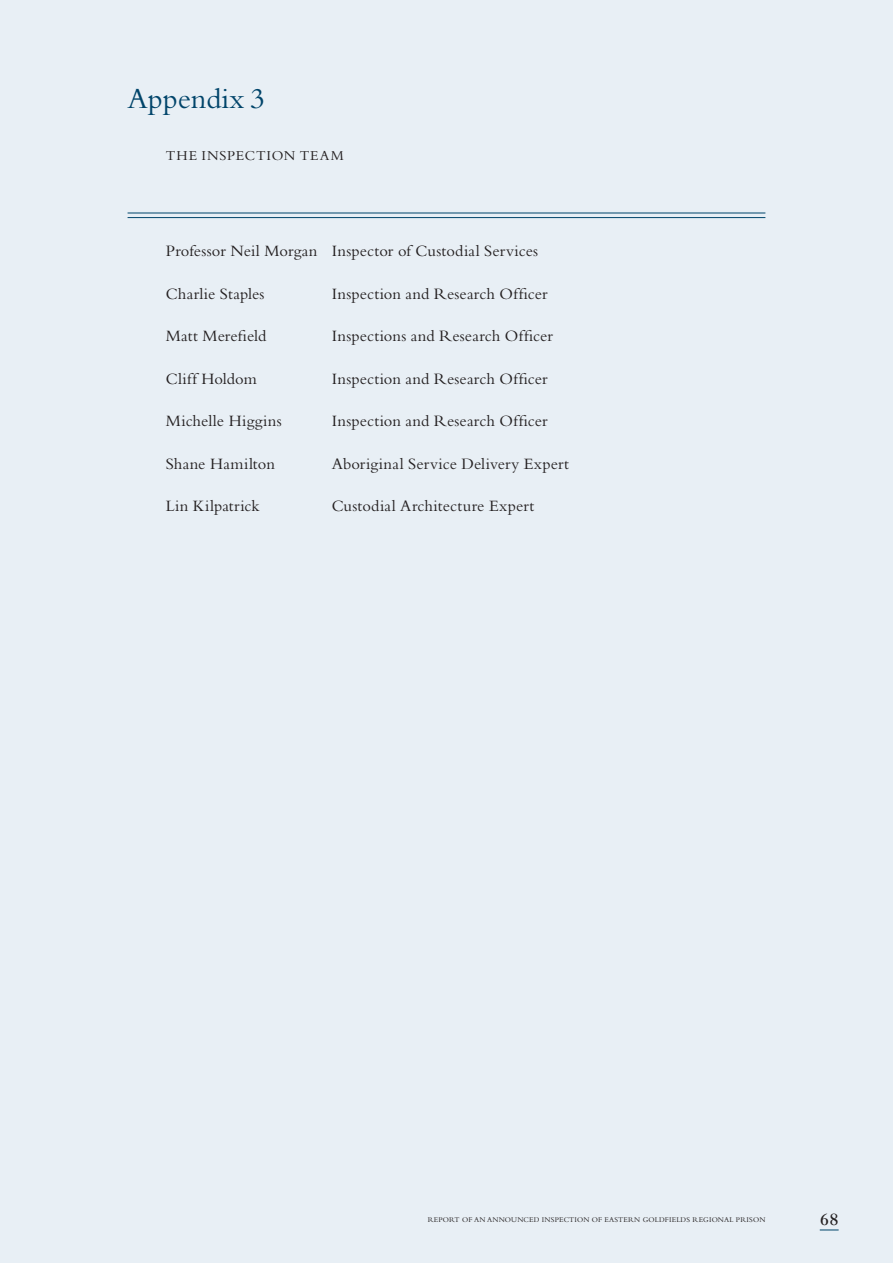
<style>
.page{position:relative;width:893px;height:1263px;background:#e8eff5}
.page>*{position:absolute;margin:0;border:0;box-sizing:border-box;transform-origin:0 0}
.t1{font:30px "Bembo";color:#00446a}
.t2{font:600 18px "Bembo";color:#231f20}
.t3{font:16.5px "Bembo";letter-spacing:.01em;color:#231f20}
.t4{font:14.25px "Bembo";letter-spacing:.055em;color:#231f20}
.t5{font:7.5px "Bembo";letter-spacing:.02em;color:#231f20}
</style>
<div class="page">
<svg style="left:820px;top:1229px;width:19px;height:1px"></svg>
<hr style="left:128px;top:213px;width:637px;height:1px;background:#00446a">
<hr style="left:128px;top:217px;width:637px;height:1px;background:#00446a">
<h1 class="t1" style="left:127px;top:81px;width:139px">Appendix 3</h1>
<p class="t4" style="left:166px;top:147px;width:179px">THE INSPECTION TEAM</p>
<p class="t3" style="left:166px;top:241px;width:374px">Professor Neil Morgan Inspector of Custodial Services</p>
<p class="t3" style="left:166px;top:284px;width:100px">Charlie Staples</p>
<p class="t3" style="left:332px;top:284px;width:217px">Inspection and Research Officer</p>
<p class="t3" style="left:166px;top:326px;width:102px">Matt Merefield</p>
<p class="t3" style="left:332px;top:326px;width:223px">Inspections and Research Officer</p>
<p class="t3" style="left:166px;top:369px;width:93px">Cliff Holdom</p>
<p class="t3" style="left:332px;top:369px;width:217px">Inspection and Research Officer</p>
<p class="t3" style="left:166px;top:412px;width:117px">Michelle Higgins</p>
<p class="t3" style="left:332px;top:412px;width:217px">Inspection and Research Officer</p>
<p class="t3" style="left:166px;top:454px;width:111px">Shane Hamilton</p>
<p class="t3" style="left:332px;top:454px;width:239px">Aboriginal Service Delivery Expert</p>
<p class="t3" style="left:166px;top:497px;width:95px">Lin Kilpatrick</p>
<p class="t3" style="left:332px;top:497px;width:204px">Custodial Architecture Expert</p>
<p class="t5" style="left:428px;top:1215px;width:339px">REPORT OF AN ANNOUNCED INSPECTION OF EASTERN GOLDFIELDS REGIONAL PRISON</p>
<p class="t2" style="left:820px;top:1210px;width:20px">68</p>
</div>
